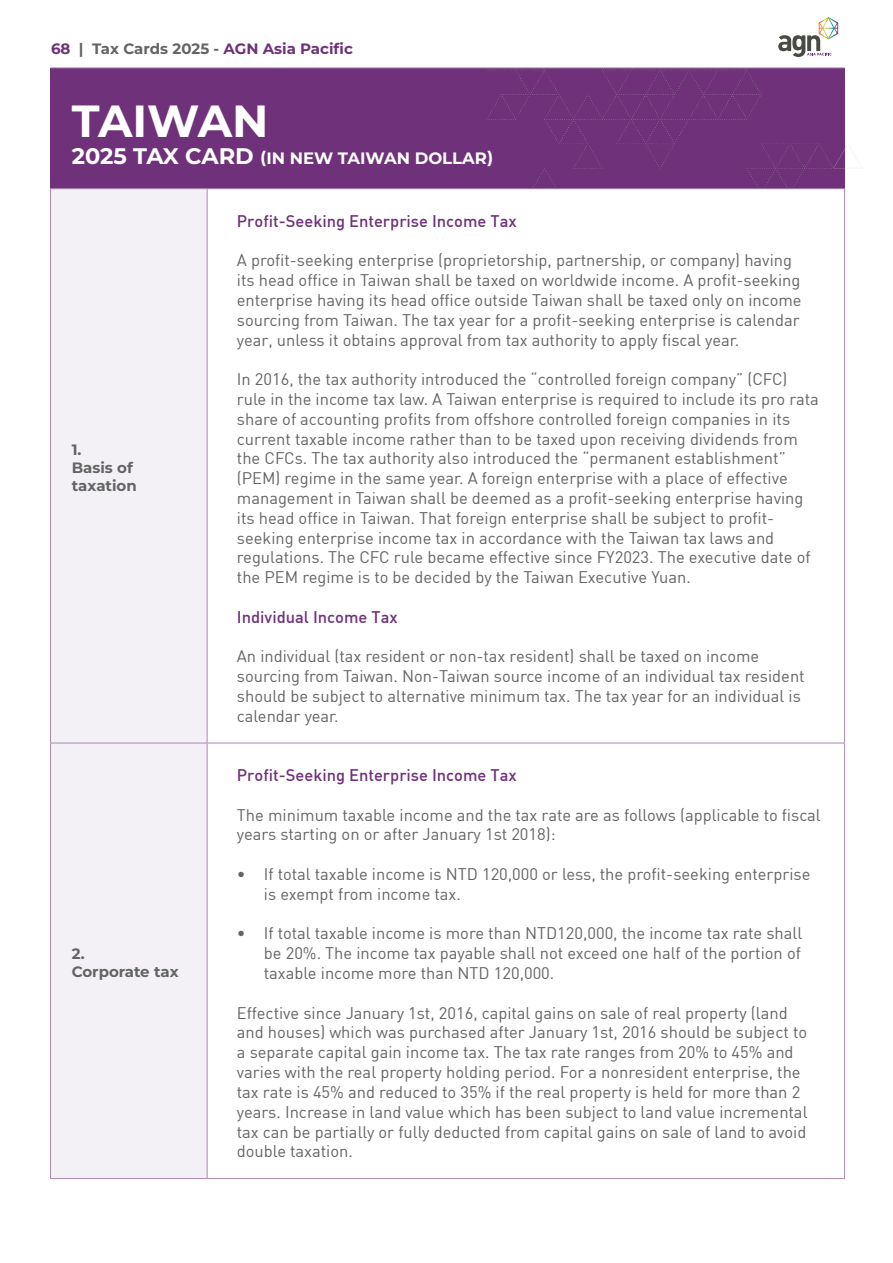
<style>
.page{position:relative;width:893px;height:1263px;background:#fff}
.page>*{position:absolute;margin:0;border:0;box-sizing:border-box;transform-origin:0 0}
.t1{font:700 45px "Montserrat";letter-spacing:-.005em;color:#fff}
.t2{font:16.5px/19.8px "DIN";color:#636464}
.t3{font:500 16.5px "DIN";color:#6f317a}
.t4{font:700 16.5px "Montserrat";color:#fff}
.t5{font:700 15px/18px "Montserrat";color:#636464}
.t6{font:700 15px "Montserrat";color:#6f317a}
.s1{color:#636464}
.s2{font-size:22.5px}
</style>
<div class="page">
<svg style="left:778px;top:17px;width:60px;height:40px"></svg>
<div style="left:51px;top:68px;width:794px;height:121px;background:#6f317a"></div>
<div style="left:51px;top:189px;width:156px;height:989px;background:#f3f1f5"></div>
<hr style="left:50px;top:743px;width:1px;height:435px;background:#a989ae">
<hr style="left:207px;top:743px;width:1px;height:435px;background:#a989ae">
<hr style="left:844px;top:743px;width:1px;height:435px;background:#a989ae">
<hr style="left:50px;top:1178px;width:157px;height:1px;background:#a989ae">
<hr style="left:207px;top:1178px;width:638px;height:1px;background:#a989ae">
<hr style="left:51px;top:68px;width:156px;height:1px;background:#a989ae">
<hr style="left:207px;top:68px;width:638px;height:1px;background:#a989ae">
<hr style="left:50px;top:188px;width:157px;height:1px;background:#a989ae">
<hr style="left:50px;top:189px;width:1px;height:554px;background:#a989ae">
<hr style="left:207px;top:188px;width:638px;height:1px;background:#a989ae">
<hr style="left:207px;top:189px;width:1px;height:554px;background:#a989ae">
<hr style="left:844px;top:189px;width:1px;height:554px;background:#a989ae">
<hr style="left:50px;top:743px;width:157px;height:1px;background:#a989ae">
<hr style="left:207px;top:743px;width:638px;height:1px;background:#a989ae">
<img style="left:487px;top:68px;width:358px;height:120px">
<p class="t6" style="left:51px;top:39px;width:303px">68 <span class="s1">| Tax Cards 2025 -</span> AGN Asia Pacific</p>
<p class="t1" style="left:72px;top:91px;width:198px">TAIWAN</p>
<p class="t4" style="left:72px;top:147px;width:423px"><span class="s2">2025 TAX CARD</span> (IN NEW TAIWAN DOLLAR)</p>
<p class="t5" style="left:72px;top:440px;width:11px">1.</p>
<p class="t5" style="left:72px;top:458px;width:67px">Basis of taxation</p>
<p class="t5" style="left:72px;top:944px;width:14px">2.</p>
<p class="t5" style="left:72px;top:962px;width:108px">Corporate tax</p>
<p class="t3" style="left:237px;top:210px;width:281px">Profit-Seeking Enterprise Income Tax</p>
<p class="t2" style="left:237px;top:250px;width:566px">A profit-seeking enterprise (proprietorship, partnership, or company) having its head office in Taiwan shall be taxed on worldwide income. A profit-seeking enterprise having its head office outside Taiwan shall be taxed only on income sourcing from Taiwan. The tax year for a profit-seeking enterprise is calendar year, unless it obtains approval from tax authority to apply fiscal year.</p>
<p class="t2" style="left:237px;top:369px;width:584px">In 2016, the tax authority introduced the “controlled foreign company” (CFC) rule in the income tax law. A Taiwan enterprise is required to include its pro rata share of accounting profits from offshore controlled foreign companies in its current taxable income rather than to be taxed upon receiving dividends from the CFCs. The tax authority also introduced the “permanent establishment” (PEM) regime in the same year. A foreign enterprise with a place of effective management in Taiwan shall be deemed as a profit-seeking enterprise having its head office in Taiwan. That foreign enterprise shall be subject to profit&shy;seeking enterprise income tax in accordance with the Taiwan tax laws and regulations. The CFC rule became effective since FY2023. The executive date of the PEM regime is to be decided by the Taiwan Executive Yuan.</p>
<p class="t3" style="left:237px;top:606px;width:162px">Individual Income Tax</p>
<p class="t2" style="left:237px;top:646px;width:569px">An individual (tax resident or non-tax resident) shall be taxed on income sourcing from Taiwan. Non-Taiwan source income of an individual tax resident should be subject to alternative minimum tax. The tax year for an individual is calendar year.</p>
<p class="t3" style="left:237px;top:764px;width:281px">Profit-Seeking Enterprise Income Tax</p>
<p class="t2" style="left:237px;top:804px;width:585px">The minimum taxable income and the tax rate are as follows (applicable to fiscal years starting on or after January 1st 2018):</p>
<p class="t2" style="left:264px;top:864px;width:548px;text-indent:-27px">• If total taxable income is NTD 120,000 or less, the profit-seeking enterprise is exempt from income tax.</p>
<p class="t2" style="left:264px;top:923px;width:540px;text-align:justify;text-indent:-27px">• If total taxable income is more than NTD120,000, the income tax rate shall be 20%. The income tax payable shall not exceed one half of the portion of taxable income more than NTD 120,000.</p>
<p class="t2" style="left:237px;top:1002px;width:572px">Effective since January 1st, 2016, capital gains on sale of real property (land and houses) which was purchased after January 1st, 2016 should be subject to a separate capital gain income tax. The tax rate ranges from 20% to 45% and varies with the real property holding period. For a nonresident enterprise, the tax rate is 45% and reduced to 35% if the real property is held for more than 2 years. Increase in land value which has been subject to land value incremental tax can be partially or fully deducted from capital gains on sale of land to avoid double taxation.</p>
</div>
